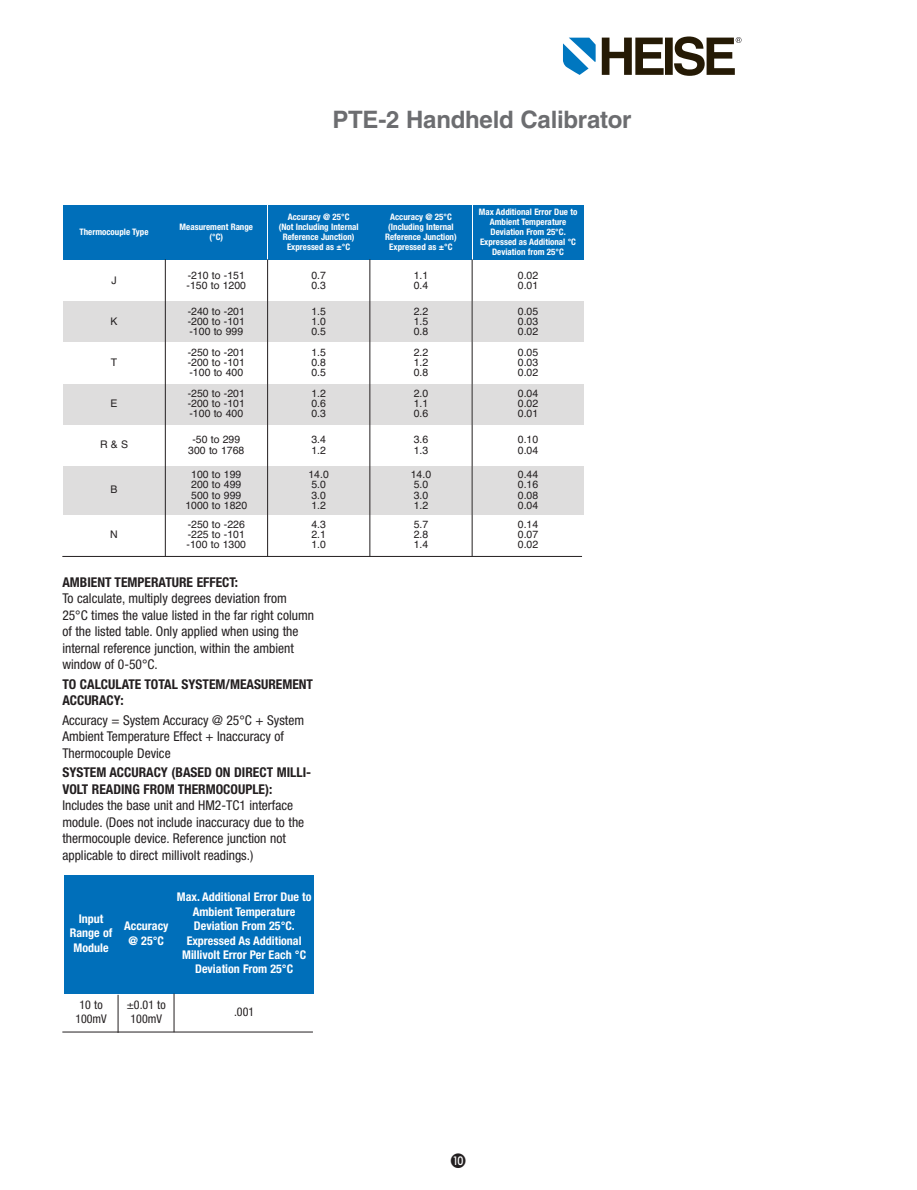
<style>
.page{position:relative;width:917px;height:1190px;background:#fff}
.page>*{position:absolute;margin:0;border:0;box-sizing:border-box;transform-origin:0 0}
.t1{font:700 24px "Helvetica";letter-spacing:-.01em;color:#6c6d70}
.t2{font:condensed 13.5px/16.5px "Helvetica Neue";color:#231f20}
.t3{font:700 condensed 13.5px/16.5px "Helvetica Neue";color:#231f20}
.t4{font:700 condensed 12px/14.4px "Helvetica Neue";color:#fff;text-align:center}
.t5{font:condensed 12px/14.4px "Helvetica Neue";color:#231f20;text-align:center}
.t6{font:10.5px/10.1px "Helvetica";color:#231f20;text-align:justify}
.t7{font:700 condensed 9px/10.1px "Helvetica Neue";color:#fff;text-align:center}
</style>
<div class="page">
<div style="left:64px;top:874px;width:54px;height:119px;background:#006fba"></div>
<div style="left:119px;top:874px;width:54px;height:119px;background:#006fba"></div>
<div style="left:174px;top:874px;width:140px;height:119px;background:#006fba"></div>
<div style="left:63px;top:205px;width:102px;height:55px;background:#006fba"></div>
<div style="left:166px;top:205px;width:101px;height:55px;background:#006fba"></div>
<div style="left:268px;top:205px;width:101px;height:55px;background:#006fba"></div>
<div style="left:370px;top:205px;width:101px;height:55px;background:#006fba"></div>
<div style="left:473px;top:205px;width:110px;height:55px;background:#006fba"></div>
<div style="left:63px;top:301px;width:102px;height:41px;background:#dedddd"></div>
<div style="left:166px;top:301px;width:101px;height:41px;background:#dedddd"></div>
<div style="left:268px;top:301px;width:101px;height:41px;background:#dedddd"></div>
<div style="left:370px;top:301px;width:101px;height:41px;background:#dedddd"></div>
<div style="left:473px;top:301px;width:110px;height:41px;background:#dedddd"></div>
<div style="left:63px;top:384px;width:102px;height:40px;background:#dedddd"></div>
<div style="left:166px;top:384px;width:101px;height:40px;background:#dedddd"></div>
<div style="left:268px;top:384px;width:101px;height:40px;background:#dedddd"></div>
<div style="left:370px;top:384px;width:101px;height:40px;background:#dedddd"></div>
<div style="left:473px;top:384px;width:110px;height:40px;background:#dedddd"></div>
<div style="left:63px;top:466px;width:102px;height:48px;background:#dedddd"></div>
<div style="left:166px;top:466px;width:101px;height:48px;background:#dedddd"></div>
<div style="left:268px;top:466px;width:101px;height:48px;background:#dedddd"></div>
<div style="left:370px;top:466px;width:101px;height:48px;background:#dedddd"></div>
<div style="left:473px;top:466px;width:110px;height:48px;background:#dedddd"></div>
<hr style="left:165px;top:259px;width:1px;height:297px;background:#231f20">
<hr style="left:267px;top:259px;width:1px;height:297px;background:#231f20">
<hr style="left:369px;top:259px;width:1px;height:297px;background:#231f20">
<hr style="left:472px;top:259px;width:1px;height:297px;background:#231f20">
<hr style="left:62px;top:556px;width:520px;height:1px;background:#231f20">
<hr style="left:62px;top:1031px;width:251px;height:1px;background:#231f20">
<hr style="left:118px;top:994px;width:1px;height:38px;background:#231f20">
<hr style="left:174px;top:993px;width:1px;height:39px;background:#231f20">
<svg style="left:602px;top:36px;width:139px;height:40px"></svg>
<svg style="left:563px;top:38px;width:32px;height:37px"></svg>
<h1 class="t1" style="left:332px;top:111px;width:300px">PTE-2 Handheld Calibrator</h1>
<p class="t7" style="left:79px;top:227px;width:71px">Thermocouple Type</p>
<p class="t7" style="left:180px;top:222px;width:75px">Measurement Range (°C)</p>
<p class="t7" style="left:279px;top:212px;width:81px">Accuracy @ 25°C<br>(Not Including Internal<br>Reference Junction)<br>Expressed as ±°C</p>
<p class="t7" style="left:385px;top:212px;width:73px">Accuracy @ 25°C (Including Internal<br>Reference Junction)<br>Expressed as ±°C</p>
<p class="t7" style="left:479px;top:207px;width:100px">Max Additional Error Due to<br>Ambient Temperature<br>Deviation From 25°C.<br>Expressed as Additional °C<br>Deviation from 25°C</p>
<p class="t6" style="left:111px;top:275px;width:7px">J</p>
<p class="t6" style="left:187px;top:270px;width:61px">-210 to -151 -150 to 1200</p>
<p class="t6" style="left:311px;top:270px;width:16px">0.7<br>0.3</p>
<p class="t6" style="left:414px;top:270px;width:16px">1.1<br>0.4</p>
<p class="t6" style="left:518px;top:270px;width:22px">0.02<br>0.01</p>
<p class="t6" style="left:110px;top:316px;width:9px">K</p>
<p class="t6" style="left:188px;top:306px;width:59px">-240 to -201 -200 to -101 -100 to 999</p>
<p class="t6" style="left:311px;top:306px;width:16px">1.5<br>1.0<br>0.5</p>
<p class="t6" style="left:414px;top:306px;width:16px">2.2<br>1.5<br>0.8</p>
<p class="t6" style="left:518px;top:306px;width:22px">0.05<br>0.03<br>0.02</p>
<p class="t6" style="left:111px;top:357px;width:8px">T</p>
<p class="t6" style="left:188px;top:347px;width:59px">-250 to -201 -200 to -101 -100 to 400</p>
<p class="t6" style="left:311px;top:347px;width:16px">1.5<br>0.8<br>0.5</p>
<p class="t6" style="left:414px;top:347px;width:16px">2.2<br>1.2<br>0.8</p>
<p class="t6" style="left:518px;top:347px;width:22px">0.05<br>0.03<br>0.02</p>
<p class="t6" style="left:110px;top:398px;width:9px">E</p>
<p class="t6" style="left:188px;top:388px;width:59px">-250 to -201 -200 to -101 -100 to 400</p>
<p class="t6" style="left:311px;top:388px;width:16px">1.2<br>0.6<br>0.3</p>
<p class="t6" style="left:414px;top:388px;width:16px">2.0<br>1.1<br>0.6</p>
<p class="t6" style="left:518px;top:388px;width:22px">0.04<br>0.02<br>0.01</p>
<p class="t6" style="left:100px;top:440px;width:30px">R &amp; S</p>
<p class="t6" style="left:188px;top:435px;width:58px;text-align:center">-50 to 299<br>300 to 1768</p>
<p class="t6" style="left:311px;top:435px;width:16px">3.4<br>1.2</p>
<p class="t6" style="left:414px;top:435px;width:16px">3.6<br>1.3</p>
<p class="t6" style="left:518px;top:435px;width:22px">0.10<br>0.04</p>
<p class="t6" style="left:110px;top:485px;width:9px">B</p>
<p class="t6" style="left:185px;top:469px;width:63px;text-align:center">100 to 199<br>200 to 499<br>500 to 999<br>1000 to 1820</p>
<p class="t6" style="left:308px;top:469px;width:22px;text-align:left">14.0<br>5.0<br>3.0<br>1.2</p>
<p class="t6" style="left:411px;top:469px;width:22px;text-align:left">14.0<br>5.0<br>3.0<br>1.2</p>
<p class="t6" style="left:518px;top:469px;width:22px">0.44<br>0.16<br>0.08<br>0.04</p>
<p class="t6" style="left:110px;top:529px;width:9px">N</p>
<p class="t6" style="left:187px;top:519px;width:61px">-250 to -226 -225 to -101 -100 to 1300</p>
<p class="t6" style="left:311px;top:519px;width:16px">4.3<br>2.1<br>1.0</p>
<p class="t6" style="left:414px;top:519px;width:16px">5.7<br>2.8<br>1.4</p>
<p class="t6" style="left:518px;top:519px;width:22px">0.14<br>0.07<br>0.02</p>
<p class="t3" style="left:62px;top:574px;width:177px">AMBIENT TEMPERATURE EFFECT:</p>
<p class="t2" style="left:62px;top:591px;width:253px">To calculate, multiply degrees deviation from 25°C times the value listed in the far right column of the listed table. Only applied when using the internal reference junction, within the ambient window of 0-50°C.</p>
<p class="t3" style="left:62px;top:676px;width:252px">TO CALCULATE TOTAL SYSTEM/MEASUREMENT<br>ACCURACY:</p>
<p class="t2" style="left:62px;top:712px;width:243px">Accuracy = System Accuracy @ 25°C + System<br>Ambient Temperature Effect + Inaccuracy of<br>Thermocouple Device</p>
<p class="t3" style="left:62px;top:765px;width:250px">SYSTEM ACCURACY (BASED ON DIRECT MILLI-<br>VOLT READING FROM THERMOCOUPLE):</p>
<p class="t2" style="left:62px;top:798px;width:243px">Includes the base unit and HM2-TC1 interface module. (Does not include inaccuracy due to the thermocouple device. Reference junction not applicable to direct millivolt readings.)</p>
<p class="t4" style="left:70px;top:912px;width:44px">Input<br>Range of<br>Module</p>
<p class="t4" style="left:124px;top:919px;width:46px">Accuracy @ 25°C</p>
<p class="t4" style="left:177px;top:890px;width:136px">Max. Additional Error Due to<br>Ambient Temperature<br>Deviation From 25°C.<br>Expressed As Additional<br>Millivolt Error Per Each °C<br>Deviation From 25°C</p>
<p class="t5" style="left:75px;top:998px;width:33px">10 to<br>100mV</p>
<p class="t5" style="left:127px;top:998px;width:40px">±0.01 to<br>100mV</p>
<p class="t5" style="left:234px;top:1005px;width:22px">.001</p>
</div>
